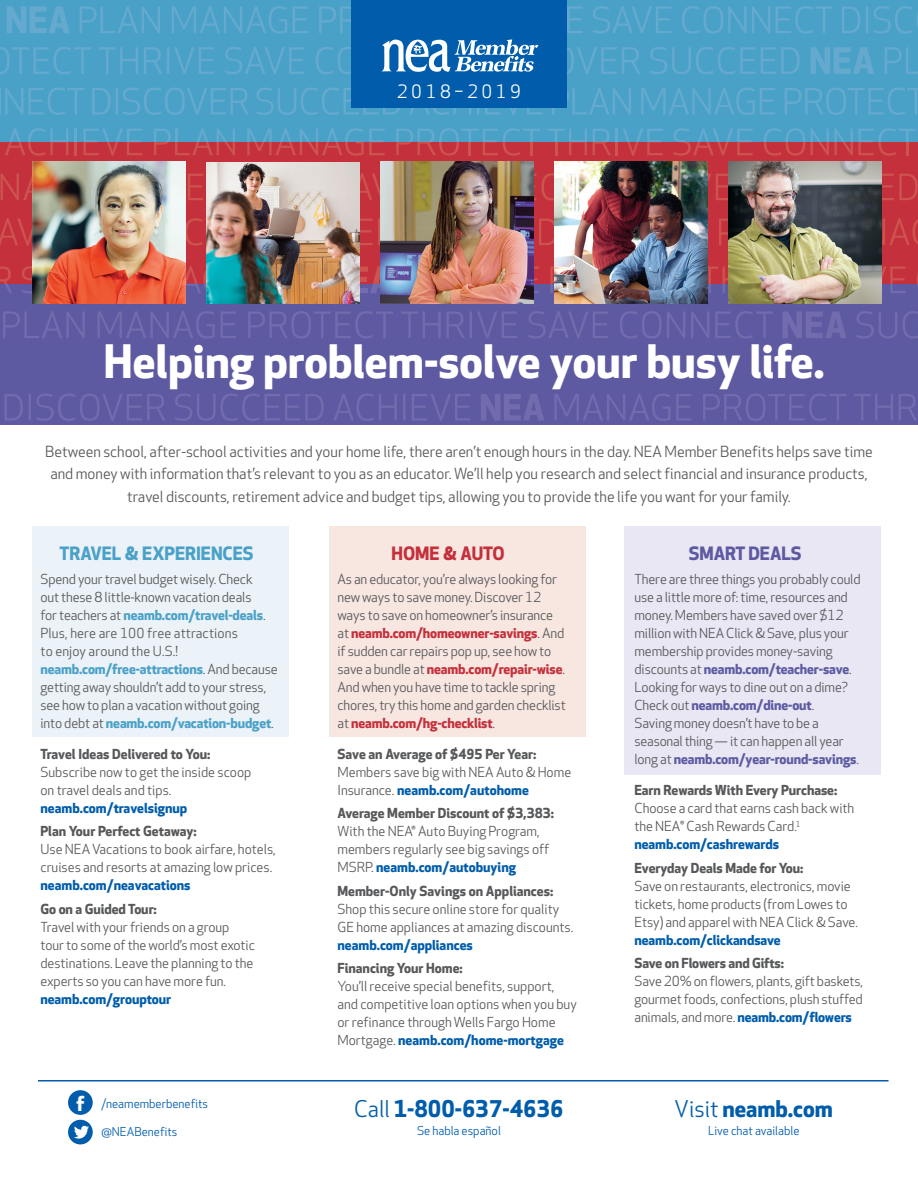
<style>
.page{position:relative;width:918px;height:1188px;background:#fff}
.page>*{position:absolute;margin:0;border:0;box-sizing:border-box;transform-origin:0 0}
.t1{font:700 45px "Apex New";color:#fff}
.t2{font:700 22.5px "Apex New";color:#015dab}
.t3{font:700 20.1px "Apex New";color:#fff}
.t4{font:700 18px "Apex New";color:#4aa1c8}
.t5{font:700 18px "Apex New";color:#5e5aa2}
.t6{font:18px "Apex New";letter-spacing:.2em;color:#fff}
.t7{font:700 18px "Apex New";color:#c4303b}
.t8{font:15px/22.5px "Apex New";color:#57585a;text-align:center}
.t9{font:13.5px/18px "Apex New";letter-spacing:-.01em;color:#57585a}
.t10{font:700 13.5px "Apex New";color:#57585a}
.t11{font:700 13.5px "Apex New";color:#015dab}
.t12{font:12px "Apex New";color:#015dab}
.s1{font-weight:700;color:#4aa1c8}
.s2{font-weight:700;color:#c4303b}
.s3{font-weight:700;color:#015dab}
.s4{font-weight:700;color:#5e5aa2}
.s5{font-weight:400}
</style>
<div class="page">
<div style="left:32px;top:526px;width:257px;height:211px;background:#ebf2f8"></div>
<div style="left:329px;top:526px;width:257px;height:211px;background:#f8e6e1"></div>
<div style="left:625px;top:526px;width:256px;height:249px;background:#e8e7f3"></div>
<div style="left:0;top:284px;width:918px;height:141px;background:#5e5aa2"></div>
<div style="left:0;top:142px;width:918px;height:142px;background:#c4303b"></div>
<div style="left:0;top:0;width:918px;height:142px;background:#4aa1c8"></div>
<svg style="left:5px;top:394px;width:911px;height:27px"></svg>
<svg style="left:0;top:266px;width:918px;height:28px"></svg>
<svg style="left:0;top:218px;width:918px;height:28px"></svg>
<svg style="left:1px;top:173px;width:917px;height:28px"></svg>
<svg style="left:764px;top:128px;width:152px;height:28px"></svg>
<svg style="left:674px;top:128px;width:79px;height:28px"></svg>
<svg style="left:593px;top:129px;width:70px;height:27px"></svg>
<svg style="left:548px;top:129px;width:39px;height:26px"></svg>
<svg style="left:396px;top:128px;width:144px;height:28px"></svg>
<svg style="left:247px;top:128px;width:138px;height:28px"></svg>
<svg style="left:154px;top:128px;width:81px;height:27px"></svg>
<svg style="left:83px;top:129px;width:59px;height:27px"></svg>
<svg style="left:75px;top:129px;width:2px;height:26px"></svg>
<svg style="left:5px;top:128px;width:63px;height:28px"></svg>
<svg style="left:0;top:88px;width:918px;height:27px"></svg>
<svg style="left:7px;top:6px;width:911px;height:27px"></svg>
<svg style="left:3px;top:311px;width:915px;height:27px"></svg>
<div style="left:351px;top:0;width:216px;height:108px;background:#015dab"></div>
<div style="left:68px;top:1120px;width:25px;height:24px;background:#015dab;border-radius:50%"></div>
<svg style="left:74px;top:1126px;width:15px;height:13px"></svg>
<div style="left:68px;top:1090px;width:25px;height:25px;background:#015dab;border-radius:50%"></div>
<hr style="left:38px;top:1080px;width:851px;height:2px;background:#015dab">
<img style="left:728px;top:161px;width:153px;height:143px">
<img style="left:32px;top:161px;width:153px;height:143px">
<img style="left:554px;top:161px;width:153px;height:143px">
<img style="left:206px;top:162px;width:153px;height:142px">
<img style="left:380px;top:161px;width:153px;height:143px">
<svg style="left:0;top:39px;width:918px;height:35px"></svg>
<h3 class="t6" style="left:397px;top:81px;width:126px">2018–2019</h3>
<h1 class="t1" style="left:104px;top:335px;width:722px">Helping problem-solve your busy life.</h1>
<p class="t8" style="left:45px;top:441px;width:829px">Between school, after-school activities and your home life, there aren’t enough hours in the day. NEA Member Benefits helps save time and money with information that’s relevant to you as an educator. We’ll help you research and select financial and insurance products, travel discounts, retirement advice and budget tips, allowing you to provide the life you want for your family.</p>
<h3 class="t4" style="left:60px;top:543px;width:195px">TRAVEL &amp; EXPERIENCES</h3>
<p class="t9" style="left:40px;top:570px;width:239px">Spend your travel budget wisely. Check<br>out these 8 little-known vacation deals<br>for teachers at <span class="s1">neamb.com/travel-deals</span>.<br>Plus, here are 100 free attractions<br>to enjoy around the U.S.! <span class="s1">neamb.com/free-attractions</span>. And because getting away shouldn’t add to your stress, see how to plan a vacation without going into debt at <span class="s1">neamb.com/vacation-budget</span>.</p>
<p class="t10" style="left:40px;top:746px;width:171px">Travel Ideas Delivered to You:</p>
<p class="t9" style="left:40px;top:764px;width:212px">Subscribe now to get the inside scoop on travel deals and tips.</p>
<p class="t11" style="left:40px;top:800px;width:148px">neamb.com/travelsignup</p>
<p class="t10" style="left:40px;top:824px;width:158px">Plan Your Perfect Getaway:</p>
<p class="t9" style="left:40px;top:841px;width:237px">Use NEA Vacations to book airfare, hotels, cruises and resorts at amazing low prices.</p>
<p class="t11" style="left:40px;top:878px;width:152px">neamb.com/neavacations</p>
<p class="t10" style="left:40px;top:901px;width:118px">Go on a Guided Tour:</p>
<p class="t9" style="left:40px;top:918px;width:216px">Travel with your friends on a group tour to some of the world’s most exotic destinations. Leave the planning to the experts so you can have more fun.</p>
<p class="t11" style="left:40px;top:991px;width:132px">neamb.com/grouptour</p>
<h3 class="t7" style="left:392px;top:543px;width:115px">HOME &amp; AUTO</h3>
<p class="t9" style="left:338px;top:570px;width:230px">As an educator, you’re always looking for new ways to save money. Discover 12 ways to save on homeowner’s insurance at <span class="s2">neamb.com/homeowner-savings</span>. And if sudden car repairs pop up, see how to save a bundle at <span class="s2">neamb.com/repair-wise</span>.<br>And when you have time to tackle spring chores, try this home and garden checklist at <span class="s2">neamb.com/hg-checklist</span>.</p>
<p class="t10" style="left:338px;top:746px;width:200px">Save an Average of $495 Per Year:</p>
<p class="t9" style="left:338px;top:764px;width:235px">Members save big with NEA Auto &amp; Home<br>Insurance. <span class="s3">neamb.com/autohome</span></p>
<p class="t10" style="left:338px;top:806px;width:218px">Average Member Discount of $3,383:</p>
<p class="t9" style="left:338px;top:823px;width:213px">With the NEA® Auto Buying Program, members regularly see big savings off<br>MSRP. <span class="s3">neamb.com/autobuying</span></p>
<p class="t10" style="left:338px;top:883px;width:217px">Member-Only Savings on Appliances:</p>
<p class="t9" style="left:338px;top:900px;width:237px">Shop this secure online store for quality<br>GE home appliances at amazing discounts.</p>
<p class="t11" style="left:338px;top:937px;width:137px">neamb.com/appliances</p>
<p class="t10" style="left:338px;top:960px;width:127px">Financing Your Home:</p>
<p class="t9" style="left:338px;top:978px;width:241px">You’ll receive special benefits, support, and competitive loan options when you buy or refinance through Wells Fargo Home Mortgage. <span class="s3">neamb.com/home-mortgage</span></p>
<h3 class="t5" style="left:689px;top:543px;width:114px">SMART DEALS</h3>
<p class="t9" style="left:635px;top:570px;width:228px">There are three things you probably could use a little more of: time, resources and money. Members have saved over $12 million with NEA Click &amp; Save, plus your membership provides money-saving discounts at <span class="s4">neamb.com/teacher-save</span>.<br>Looking for ways to dine out on a dime?<br>Check out <span class="s4">neamb.com/dine-out</span>.<br>Saving money doesn’t have to be a seasonal thing — it can happen all year long at <span class="s4">neamb.com/year-round-savings</span>.</p>
<p class="t10" style="left:635px;top:782px;width:204px">Earn Rewards With Every Purchase:</p>
<p class="t9" style="left:634px;top:800px;width:221px">Choose a card that earns cash back with the NEA® Cash Rewards Card.<sup>1 </sup><span class="s3">neamb.com/cashrewards</span></p>
<p class="t10" style="left:634px;top:860px;width:170px">Everyday Deals Made for You:</p>
<p class="t9" style="left:634px;top:877px;width:225px">Save on restaurants, electronics, movie tickets, home products (from Lowes to<br>Etsy) and apparel with NEA Click &amp; Save.</p>
<p class="t11" style="left:634px;top:932px;width:148px">neamb.com/clickandsave</p>
<p class="t10" style="left:634px;top:955px;width:151px">Save on Flowers and Gifts:</p>
<p class="t9" style="left:634px;top:973px;width:230px;text-align:justify">Save 20% on flowers, plants, gift baskets, gourmet foods, confections, plush stuffed animals, and more. <span class="s3">neamb.com/flowers</span></p>
<h3 class="t3" style="left:77px;top:1092px;width:9px">f</h3>
<p class="t12" style="left:102px;top:1097px;width:108px">/neamemberbenefits</p>
<p class="t12" style="left:102px;top:1125px;width:77px">@NEABenefits</p>
<h2 class="t2" style="left:354px;top:1095px;width:211px"><span class="s5">Call</span> 1-800-637-4636</h2>
<p class="t12" style="left:417px;top:1124px;width:85px">Se habla español</p>
<h2 class="t2" style="left:675px;top:1095px;width:160px"><span class="s5">Visit</span> neamb.com</h2>
<p class="t12" style="left:708px;top:1124px;width:93px">Live chat available</p>
</div>
